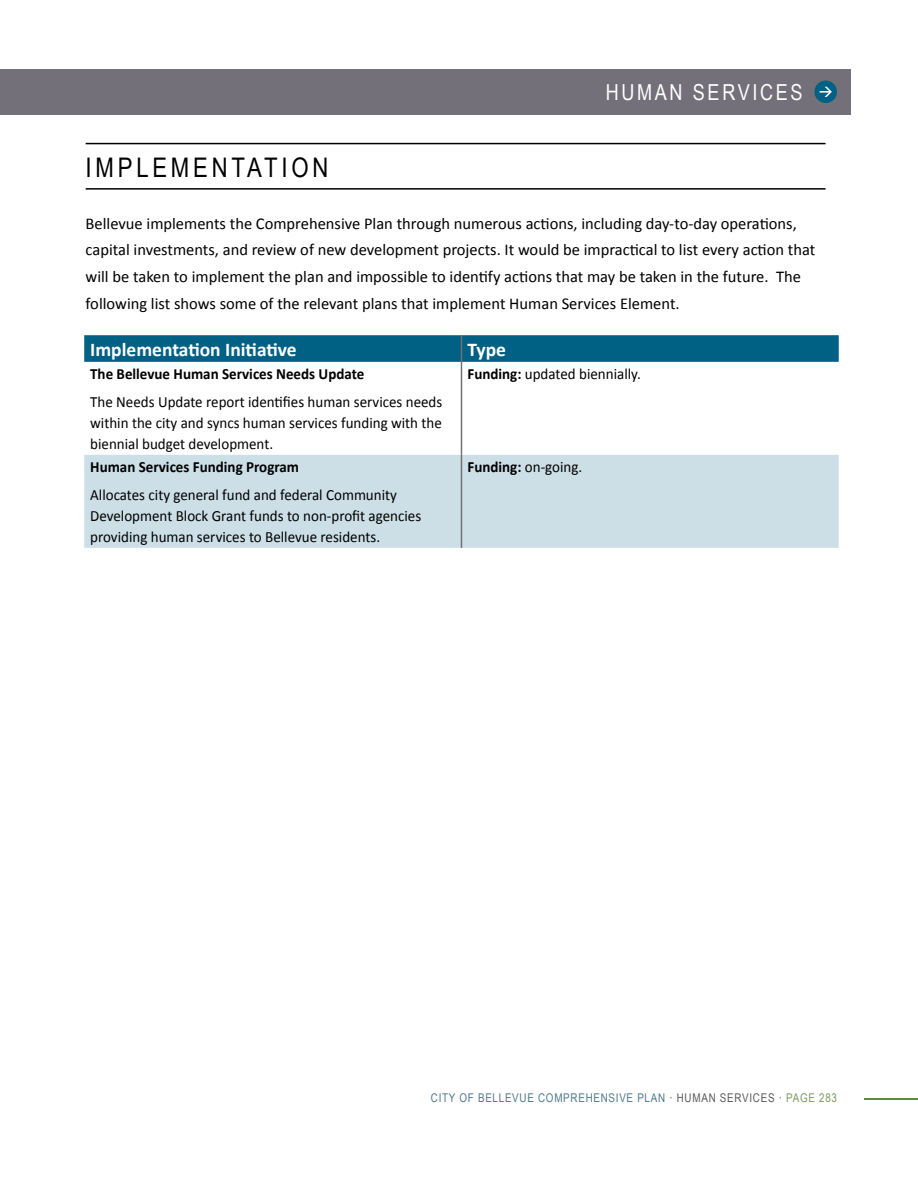
<style>
.page{position:relative;width:918px;height:1188px;background:#fff}
.page>*{position:absolute;margin:0;border:0;box-sizing:border-box;transform-origin:0 0}
.Heading_1{font:27px "Arial Narrow";letter-spacing:.14em;color:#000}
.t1{font:22.05px "Arial Narrow";letter-spacing:.12em;color:#fff}
.Table_header{font:700 19.5px "Calibri";color:#fff}
.Body_text{font:16.5px/26.7px "Calibri";color:#000}
.Table_Text{font:15.6px/21px "Calibri";color:#000;text-align:justify;scale:.96 1}
.Table_Text-2{font:700 15.6px "Calibri";color:#000;scale:.96 1}
.t2{font:12px "Arial Narrow";letter-spacing:.06em;color:#4e788e}
.s1{font-weight:700}
.s2{color:#58595b}
.s3{color:#7a9c5e}
</style>
<div class="page">
<div style="left:0;top:69px;width:850px;height:45px;background:#73707a"></div>
<div style="left:814px;top:81px;width:23px;height:22px;background:#006184;border-radius:50%"></div>
<svg style="left:820px;top:87px;width:12px;height:10px"></svg>
<hr style="left:864px;top:1098px;width:54px;height:1px;background:#598b44">
<hr style="left:86px;top:143px;width:740px;height:1px;background:#000">
<hr style="left:86px;top:188px;width:740px;height:2px;background:#000">
<div style="left:84px;top:455px;width:755px;height:93px;background:#ccdfe7"></div>
<svg style="left:84px;top:335px;width:755px;height:27px;background:#036385"></svg>
<hr style="left:461px;top:362px;width:1px;height:93px;background:#73707a">
<hr style="left:461px;top:455px;width:1px;height:93px;background:#73707a">
<h2 class="t1" style="left:606px;top:76px;width:198px">HUMAN SERVICES</h2>
<p class="Heading_1" style="left:86px;top:148px;width:244px">IMPLEMENTATION</p>
<p class="Body_text" style="left:86px;top:210px;width:731px">Bellevue implements the Comprehensive Plan through numerous actions, including day-to-day operations, capital investments, and review of new development projects. It would be impractical to list every action that will be taken to implement the plan and impossible to identify actions that may be taken in the future. The following list shows some of the relevant plans that implement Human Services Element.</p>
<p class="Table_header" style="left:90px;top:337px;width:208px">Implementation Initiative</p>
<p class="Table_header" style="left:467px;top:337px;width:40px">Type</p>
<p class="Table_Text-2" style="left:90px;top:364px;width:287px">The Bellevue Human Services Needs Update</p>
<p class="Table_Text" style="left:90px;top:391px;width:368px">The Needs Update report identifies human services needs within the city and syncs human services funding with the biennial budget development.</p>
<p class="Table_Text" style="left:467px;top:363px;width:182px"><span class="s1">Funding:</span> updated biennially.</p>
<p class="Table_Text-2" style="left:90px;top:457px;width:219px">Human Services Funding Program</p>
<p class="Table_Text" style="left:90px;top:484px;width:346px;text-align:left">Allocates city general fund and federal Community<br>Development Block Grant funds to non-profit agencies providing human services to Bellevue residents.</p>
<p class="Table_Text" style="left:467px;top:456px;width:121px"><span class="s1">Funding:</span> on-going.</p>
<p class="t2" style="left:431px;top:1089px;width:408px">CITY OF BELLEVUE COMPREHENSIVE PLAN <span class="s2">· HUMAN SERVICES ·</span> <span class="s3">PAGE 283</span></p>
</div>
